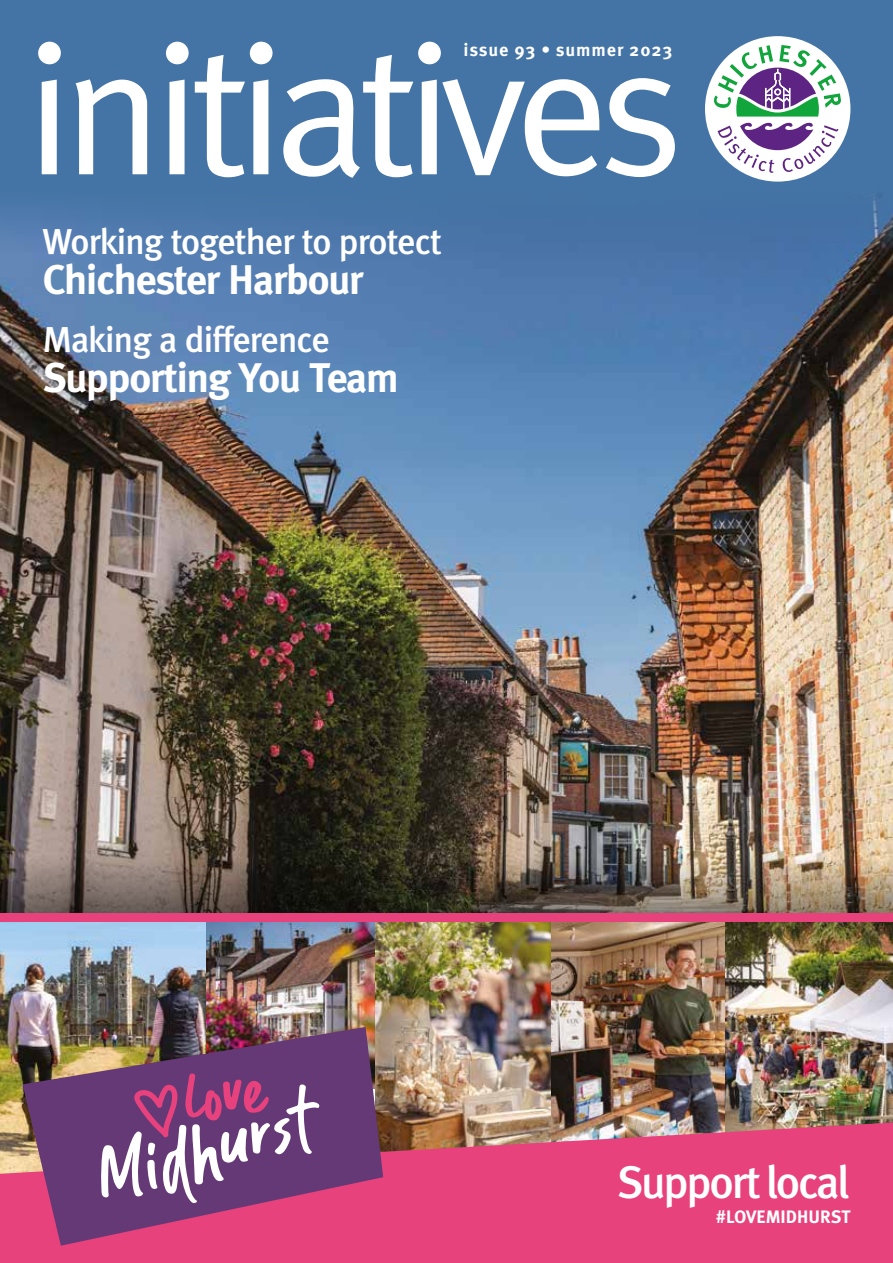
<style>
.page{position:relative;width:893px;height:1263px;background:#fff}
.page>*{position:absolute;margin:0;border:0;box-sizing:border-box;transform-origin:0 0}
.t1{font:186px "Meta Pro Norm";letter-spacing:-.07em;color:#fff}
.t2{font:500 45.75px "Meta Pro";letter-spacing:-.06em;color:#fff}
.t3{font:700 41.4px "Meta Pro";letter-spacing:-.04em;color:#fff}
.t4{font:500 36px "Meta Pro";letter-spacing:-.04em;color:#fff}
.t5{font:700 18px "Meta Pro";letter-spacing:.04em;color:#fff}
.t6{font:700 18px "Meta Pro";color:#fff}
</style>
<div class="page">
<div style="left:0;top:0;width:893px;height:916px;background:#4474a5"></div>
<img style="left:0;top:195px;width:893px;height:635px">
<div style="left:705px;top:36px;width:145px;height:146px;background:#fff;border-radius:50%"></div>
<svg style="left:714px;top:45px;width:127px;height:128px"></svg>
<img style="left:0;top:922px;width:207px;height:200px">
<img style="left:207px;top:922px;width:169px;height:105px">
<img style="left:376px;top:922px;width:175px;height:200px">
<img style="left:551px;top:922px;width:175px;height:200px">
<img style="left:726px;top:922px;width:167px;height:200px">
<svg style="left:0;top:1122px;width:893px;height:141px;background:#e0497b"></svg>
<img style="left:0;top:830px;width:893px;height:83px">
<div style="left:0;top:913px;width:893px;height:9px;background:#e8427d"></div>
<img style="left:23px;top:1027px;width:360px;height:219px">
<svg style="left:101px;top:1073px;width:218px;height:130px"></svg>
<h1 class="t1" style="left:24px;top:-31px;width:663px">initiatives</h1>
<p class="t5" style="left:463px;top:36px;width:210px">issue 93 • summer 2023</p>
<p class="t4" style="left:43px;top:213px;width:401px">Working together to protect</p>
<p class="t3" style="left:43px;top:247px;width:323px">Chichester Harbour</p>
<p class="t4" style="left:43px;top:312px;width:289px">Making a difference</p>
<p class="t3" style="left:43px;top:346px;width:358px">Supporting You Team</p>
<p class="t2" style="left:617px;top:1146px;width:235px">Support local</p>
<p class="t6" style="left:716px;top:1202px;width:136px">#LOVEMIDHURST</p>
</div>
